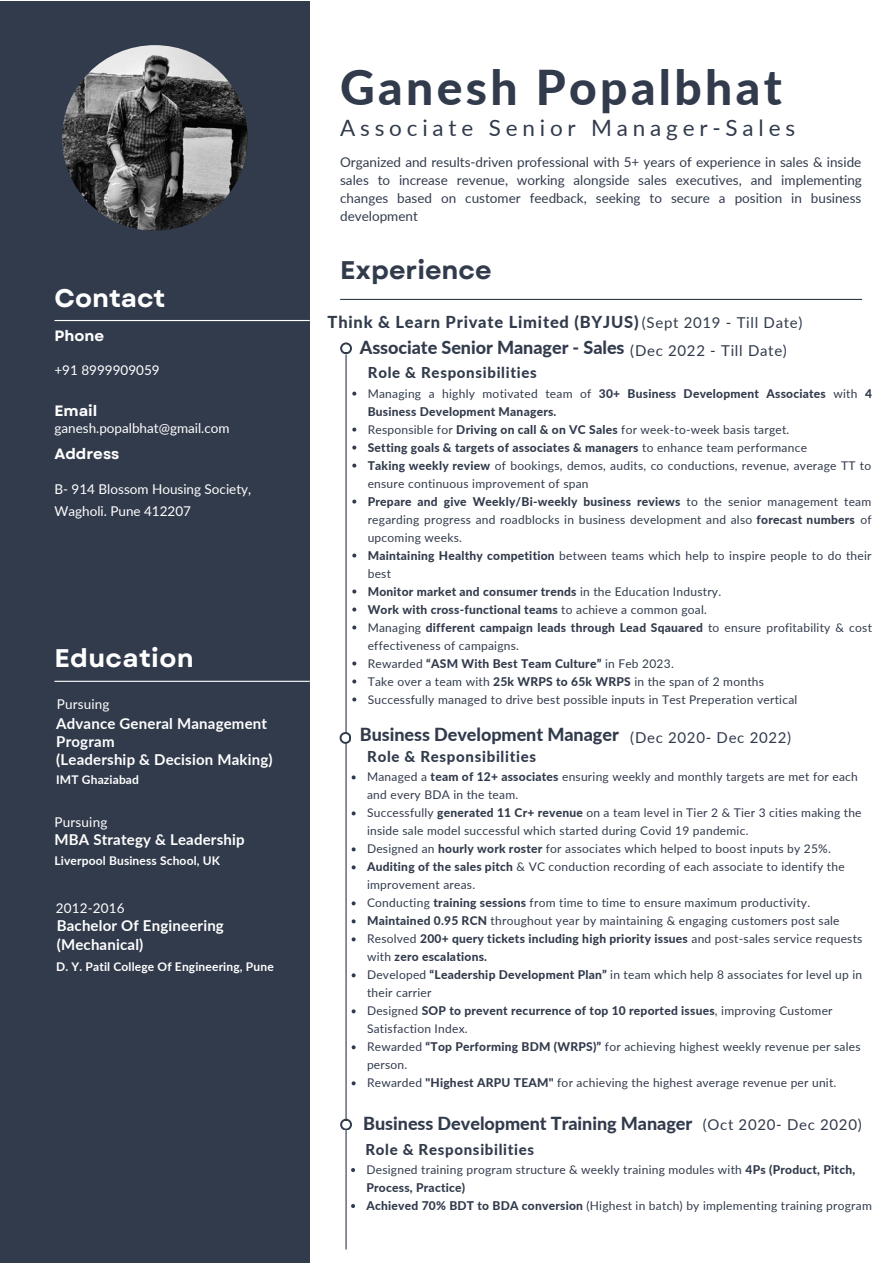
<style>
.page{position:relative;width:893px;height:1264px;background:#fff}
.page>*{position:absolute;margin:0;border:0;box-sizing:border-box;transform-origin:0 0}
.t1{font:800 48px "Lato";letter-spacing:.07em;color:#323b4c}
.t2{font:700 25.5px "Garet";letter-spacing:.015em;color:#fff}
.t3{font:700 25.5px "Garet";color:#323b4c}
.t4{font:22.5px "Lato";letter-spacing:.215em;color:#323b4c}
.t5{font:800 18px "Lato";letter-spacing:-.005em;color:#323b4c}
.t6{font:800 16.5px "Lato";letter-spacing:.045em;color:#323b4c}
.t7{font:700 15px/18px "Lato";letter-spacing:.015em;color:#fff}
.t8{font:800 15px "Lato";letter-spacing:.045em;color:#323b4c}
.t9{font:700 15px "Garet";color:#fff}
.t10{font:13.5px/18px "Lato";color:#323b4c;text-align:justify}
.t11{font:13.5px/22.5px "Lato";color:#fff}
.t12{font:12px/18px "Lato";letter-spacing:.02em;color:#323b4c}
.t13{font:700 12px "Lato";letter-spacing:.015em;color:#fff}
.s1{font-weight:400;font-size:15px}
.s2{font-weight:800}
</style>
<div class="page">
<div style="left:0;top:2px;width:309px;height:1260px;background:#323b4c"></div>
<hr style="left:54px;top:320px;width:256px;height:1px;background:#fff">
<hr style="left:54px;top:680px;width:256px;height:2px;background:#fff">
<hr style="left:340px;top:299px;width:522px;height:1px;background:#323b4c">
<hr style="left:345px;top:354px;width:1px;height:895px;background:#323b4c">
<svg style="left:340px;top:342px;width:11px;height:12px"></svg>
<div style="left:342px;top:344px;width:8px;height:8px;background:#fff;border-radius:50%"></div>
<svg style="left:339px;top:732px;width:12px;height:11px"></svg>
<div style="left:341px;top:734px;width:8px;height:7px;background:#fff;border-radius:50%"></div>
<img style="left:62px;top:45px;width:185px;height:186px;border-radius:50%">
<svg style="left:352px;top:391px;width:4px;height:4px"></svg>
<svg style="left:352px;top:427px;width:4px;height:4px"></svg>
<svg style="left:352px;top:445px;width:4px;height:4px"></svg>
<svg style="left:352px;top:463px;width:4px;height:4px"></svg>
<svg style="left:352px;top:499px;width:4px;height:4px"></svg>
<svg style="left:352px;top:553px;width:4px;height:4px"></svg>
<svg style="left:352px;top:589px;width:4px;height:4px"></svg>
<svg style="left:352px;top:607px;width:4px;height:4px"></svg>
<svg style="left:352px;top:625px;width:4px;height:4px"></svg>
<svg style="left:352px;top:661px;width:4px;height:4px"></svg>
<svg style="left:352px;top:679px;width:4px;height:4px"></svg>
<svg style="left:352px;top:697px;width:4px;height:4px"></svg>
<svg style="left:351px;top:775px;width:4px;height:4px"></svg>
<svg style="left:351px;top:811px;width:4px;height:4px"></svg>
<svg style="left:351px;top:847px;width:4px;height:4px"></svg>
<svg style="left:351px;top:865px;width:4px;height:4px"></svg>
<svg style="left:351px;top:901px;width:4px;height:4px"></svg>
<svg style="left:351px;top:919px;width:4px;height:4px"></svg>
<svg style="left:351px;top:937px;width:4px;height:4px"></svg>
<svg style="left:351px;top:973px;width:4px;height:4px"></svg>
<svg style="left:351px;top:1009px;width:4px;height:4px"></svg>
<svg style="left:351px;top:1045px;width:4px;height:4px"></svg>
<svg style="left:351px;top:1081px;width:4px;height:4px"></svg>
<svg style="left:340px;top:1118px;width:11px;height:12px"></svg>
<div style="left:342px;top:1120px;width:8px;height:8px;background:#fff;border-radius:50%"></div>
<svg style="left:351px;top:1168px;width:4px;height:3px"></svg>
<svg style="left:351px;top:1204px;width:4px;height:3px"></svg>
<h2 class="t2" style="left:54px;top:280px;width:112px">Contact</h2>
<p class="t9" style="left:54px;top:325px;width:51px">Phone</p>
<p class="t11" style="left:54px;top:359px;width:107px">+91 8999909059</p>
<p class="t9" style="left:54px;top:399px;width:44px">Email</p>
<p class="t11" style="left:54px;top:417px;width:177px">ganesh.popalbhat@gmail.com</p>
<p class="t9" style="left:54px;top:443px;width:66px">Address</p>
<p class="t11" style="left:54px;top:477px;width:198px">B- 914 Blossom Housing Society,<br>Wagholi. Pune 412207</p>
<h2 class="t2" style="left:54px;top:640px;width:141px">Education</h2>
<p class="t11" style="left:57px;top:693px;width:54px">Pursuing</p>
<p class="t7" style="left:56px;top:714px;width:218px">Advance General Management<br>Program<br>(Leadership &amp; Decision Making)</p>
<p class="t13" style="left:56px;top:771px;width:84px">IMT Ghaziabad</p>
<p class="t11" style="left:54px;top:810px;width:54px">Pursuing</p>
<p class="t7" style="left:54px;top:830px;width:192px">MBA Strategy &amp; Leadership</p>
<p class="t13" style="left:54px;top:853px;width:167px">Liverpool Business School, UK</p>
<p class="t11" style="left:56px;top:896px;width:71px">2012-2016</p>
<p class="t7" style="left:57px;top:915px;width:169px;line-height:19px">Bachelor Of Engineering (Mechanical)</p>
<p class="t13" style="left:56px;top:959px;width:219px">D. Y. Patil College Of Engineering, Pune</p>
<h1 class="t1" style="left:340px;top:58px;width:443px">Ganesh Popalbhat</h1>
<h3 class="t4" style="left:340px;top:113px;width:456px">Associate Senior Manager-Sales</h3>
<p class="t10" style="left:340px;top:153px;width:523px">Organized and results-driven professional with 5+ years of experience in sales &amp; inside sales to increase revenue, working alongside sales executives, and implementing changes based on customer feedback, seeking to secure a position in business development</p>
<h2 class="t3" style="left:340px;top:252px;width:153px">Experience</h2>
<h3 class="t6" style="left:327px;top:311px;width:476px">Think &amp; Learn Private Limited (BYJUS) <span class="s1">(Sept 2019 - Till Date)</span></h3>
<h3 class="t5" style="left:360px;top:337px;width:428px">Associate Senior Manager - Sales <span class="s1">(Dec 2022 - Till Date)</span></h3>
<p class="t8" style="left:368px;top:363px;width:170px">Role &amp; Responsibilities</p>
<p class="t12" style="left:367px;top:384px;width:505px">Managing a highly motivated team of <span class="s2">30+ Business Development Associates</span> with <span class="s2">4<br>Business Development Managers.<br></span>Responsible for <span class="s2">Driving on call &amp; on VC Sales</span> for week-to-week basis target.<br><span class="s2">Setting goals &amp; targets of associates &amp; managers</span> to enhance team performance<br><span class="s2">Taking weekly review</span> of bookings, demos, audits, co conductions, revenue, average TT to ensure continuous improvement of span<br><span class="s2">Prepare and give Weekly/Bi-weekly business reviews</span> to the senior management team regarding progress and roadblocks in business development and also <span class="s2">forecast numbers</span> of upcoming weeks.<br><span class="s2">Maintaining Healthy competition</span> between teams which help to inspire people to do their best<br><span class="s2">Monitor market and consumer trends</span> in the Education Industry.<br><span class="s2">Work with cross-functional teams</span> to achieve a common goal.<br>Managing <span class="s2">different campaign leads through Lead Sqauared</span> to ensure profitability &amp; cost effectiveness of campaigns.<br>Rewarded <span class="s2">“ASM With Best Team Culture”</span> in Feb 2023.<br>Take over a team with <span class="s2">25k WRPS to 65k WRPS</span> in the span of 2 months<br>Successfully managed to drive best possible inputs in Test Preperation vertical</p>
<h3 class="t5" style="left:360px;top:723px;width:433px">Business Development Manager <sub>(Dec</sub> <sub>2020-</sub> <sub>Dec</sub> <sub>2022)</sub></h3>
<p class="t8" style="left:367px;top:747px;width:170px">Role &amp; Responsibilities</p>
<p class="t12" style="left:367px;top:767px;width:497px">Managed a <span class="s2">team of 12+ associates</span> ensuring weekly and monthly targets are met for each and every BDA in the team.<br>Successfully <span class="s2">generated 11 Cr+ revenue</span> on a team level in Tier 2 &amp; Tier 3 cities making the inside sale model successful which started during Covid 19 pandemic.<br>Designed an <span class="s2">hourly work roster</span> for associates which helped to boost inputs by 25%.<br><span class="s2">Auditing of the sales pitch</span> &amp; VC conduction recording of each associate to identify the improvement areas.<br>Conducting <span class="s2">training sessions</span> from time to time to ensure maximum productivity.<br><span class="s2">Maintained 0.95 RCN</span> throughout year by maintaining &amp; engaging customers post sale Resolved <span class="s2">200+ query tickets including high priority issues</span> and post-sales service requests with <span class="s2">zero escalations.<br></span>Developed <span class="s2">“Leadership Development Plan”</span> in team which help 8 associates for level up in their carrier<br>Designed <span class="s2">SOP to prevent recurrence of top 10 reported issues</span>, improving Customer Satisfaction Index.<br>Rewarded <span class="s2">“Top Performing BDM (WRPS)”</span> for achieving highest weekly revenue per sales person.<br>Rewarded <span class="s2">"Highest ARPU TEAM"</span> for achieving the highest average revenue per unit.</p>
<h3 class="t5" style="left:363px;top:1112px;width:500px">Business Development Training Manager <span class="s1">(Oct 2020- Dec 2020)</span></h3>
<p class="t8" style="left:365px;top:1139px;width:170px">Role &amp; Responsibilities</p>
<p class="t12" style="left:366px;top:1160px;width:507px">Designed training program structure &amp; weekly training modules with <span class="s2">4Ps (Product, Pitch,<br>Process, Practice)<br>Achieved 70% BDT to BDA conversion</span> (Highest in batch) by implementing training program</p>
</div>
